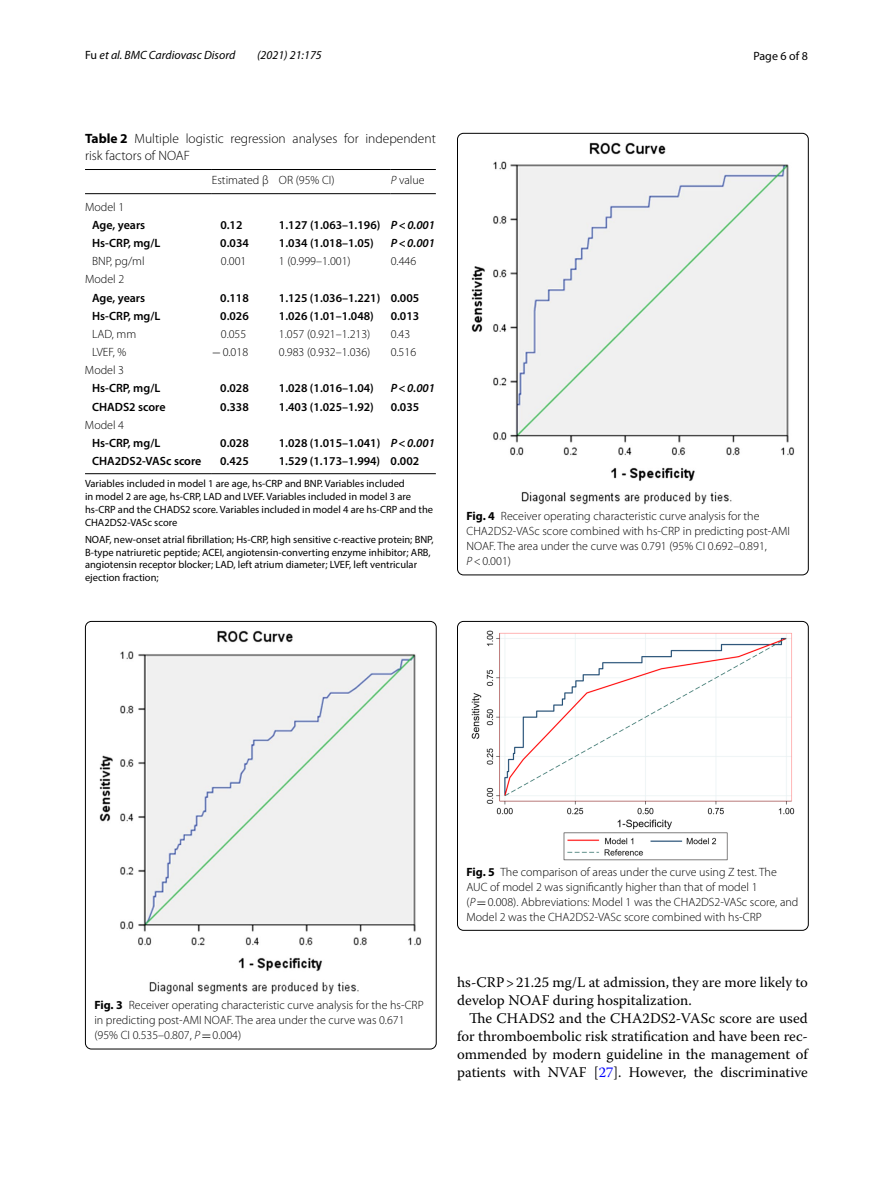
<style>
.page{position:relative;width:893px;height:1187px;background:#fff}
.page>*{position:absolute;margin:0;border:0;box-sizing:border-box;transform-origin:0 0}
.t1{font:14.7px/18px "Warnock Pro";color:#000}
.t2{font:300 13.5px/16.5px "Myriad Pro";color:#000}
.t3{font:300 12px/15px "Myriad Pro";color:#000}
.t4{font:600 12px "Myriad Pro";color:#000}
.t5{font:italic 12px "Myriad Pro";color:#000}
.t6{font:italic 600 12px "Myriad Pro";color:#000}
.t7{font:12px "Myriad Pro";color:#000}
.t8{font:10.5px/12.8px "Myriad Pro";color:#000}
.s1{font-style:normal}
.s2{font-weight:700}
.s3{font-style:italic}
.s4{font-family:"MTSY";font-weight:400}
.s5{color:#00f}
</style>
<div class="page">
<hr style="left:85px;top:169px;width:127px;height:1px;background:#000">
<hr style="left:85px;top:193px;width:127px;height:1px;background:#000">
<hr style="left:212px;top:169px;width:67px;height:1px;background:#000">
<hr style="left:212px;top:193px;width:67px;height:1px;background:#000">
<hr style="left:279px;top:169px;width:112px;height:1px;background:#000">
<hr style="left:279px;top:193px;width:112px;height:1px;background:#000">
<hr style="left:391px;top:169px;width:45px;height:1px;background:#000">
<hr style="left:391px;top:193px;width:45px;height:1px;background:#000">
<hr style="left:85px;top:473px;width:127px;height:1px;background:#000">
<hr style="left:212px;top:473px;width:67px;height:1px;background:#000">
<hr style="left:279px;top:473px;width:112px;height:1px;background:#000">
<hr style="left:391px;top:473px;width:45px;height:1px;background:#000">
<img style="left:100px;top:630px;width:322px;height:364px">
<div style="left:85px;top:621px;width:351px;height:428px;border:1px solid #000;border-radius:6px"></div>
<img style="left:471px;top:142px;width:323px;height:363px">
<div style="left:457px;top:133px;width:351px;height:442px;border:1px solid #000;border-radius:6px"></div>
<img style="left:471px;top:630px;width:323px;height:230px">
<div style="left:457px;top:621px;width:351px;height:309px;border:1px solid #000;border-radius:6px"></div>
<p class="t5" style="left:85px;top:48px;width:152px"><span class="s1">Fu</span> et al. BMC Cardiovasc Disord</p>
<p class="t5" style="left:257px;top:48px;width:66px">(2021) 21:175</p>
<p class="t7" style="left:753px;top:48px;width:56px">Page 6 of 8</p>
<p class="t2" style="left:85px;top:130px;width:352px"><span class="s2">Table 2</span> Multiple logistic regression analyses for independent risk factors of NOAF</p>
<p class="t3" style="left:212px;top:173px;width:124px">Estimated β OR (95% CI)</p>
<p class="t3" style="left:391px;top:173px;width:35px"><span class="s3">P</span> value</p>
<p class="t3" style="left:85px;top:199px;width:41px">Model 1</p>
<p class="t4" style="left:92px;top:217px;width:55px">Age, years</p>
<p class="t4" style="left:220px;top:217px;width:24px">0.12</p>
<p class="t4" style="left:279px;top:217px;width:158px">1.127 (1.063–1.196) <span class="s3">P&lt;0.001</span></p>
<p class="t4" style="left:92px;top:235px;width:70px">Hs-CRP, mg/L</p>
<p class="t4" style="left:220px;top:235px;width:30px">0.034</p>
<p class="t4" style="left:279px;top:235px;width:96px">1.034 (1.018–1.05)</p>
<p class="t6" style="left:391px;top:235px;width:46px">P&lt;0.001</p>
<p class="t3" style="left:92px;top:254px;width:54px">BNP, pg/ml</p>
<p class="t3" style="left:221px;top:254px;width:27px">0.001</p>
<p class="t3" style="left:279px;top:254px;width:73px">1 (0.999–1.001)</p>
<p class="t3" style="left:391px;top:254px;width:27px">0.446</p>
<p class="t3" style="left:85px;top:272px;width:41px">Model 2</p>
<p class="t4" style="left:92px;top:290px;width:55px">Age, years</p>
<p class="t4" style="left:220px;top:290px;width:30px">0.118</p>
<p class="t4" style="left:279px;top:290px;width:142px">1.125 (1.036–1.221) 0.005</p>
<p class="t4" style="left:92px;top:308px;width:70px">Hs-CRP, mg/L</p>
<p class="t4" style="left:220px;top:308px;width:30px">0.026</p>
<p class="t4" style="left:279px;top:308px;width:96px">1.026 (1.01–1.048)</p>
<p class="t4" style="left:391px;top:308px;width:30px">0.013</p>
<p class="t3" style="left:92px;top:326px;width:46px">LAD, mm</p>
<p class="t3" style="left:221px;top:326px;width:27px">0.055</p>
<p class="t3" style="left:279px;top:326px;width:93px">1.057 (0.921–1.213)</p>
<p class="t3" style="left:391px;top:326px;width:21px">0.43</p>
<p class="t3" style="left:92px;top:345px;width:36px">LVEF, %</p>
<p class="t3" style="left:212px;top:345px;width:38px"><span class="s4">−</span>0.018</p>
<p class="t3" style="left:279px;top:345px;width:93px">0.983 (0.932–1.036)</p>
<p class="t3" style="left:391px;top:345px;width:27px">0.516</p>
<p class="t3" style="left:85px;top:363px;width:41px">Model 3</p>
<p class="t4" style="left:92px;top:381px;width:70px">Hs-CRP, mg/L</p>
<p class="t4" style="left:220px;top:381px;width:30px">0.028</p>
<p class="t4" style="left:279px;top:381px;width:96px">1.028 (1.016–1.04)</p>
<p class="t6" style="left:391px;top:381px;width:46px">P&lt;0.001</p>
<p class="t4" style="left:92px;top:399px;width:75px">CHADS2 score</p>
<p class="t4" style="left:220px;top:399px;width:30px">0.338</p>
<p class="t4" style="left:279px;top:399px;width:96px">1.403 (1.025–1.92)</p>
<p class="t4" style="left:391px;top:399px;width:30px">0.035</p>
<p class="t3" style="left:85px;top:417px;width:41px">Model 4</p>
<p class="t4" style="left:92px;top:435px;width:70px">Hs-CRP, mg/L</p>
<p class="t4" style="left:220px;top:435px;width:30px">0.028</p>
<p class="t4" style="left:279px;top:435px;width:158px">1.028 (1.015–1.041) <span class="s3">P&lt;0.001</span></p>
<p class="t4" style="left:92px;top:453px;width:111px">CHA2DS2-VASc score</p>
<p class="t4" style="left:220px;top:453px;width:30px">0.425</p>
<p class="t4" style="left:279px;top:453px;width:142px">1.529 (1.173–1.994) 0.002</p>
<p class="t8" style="left:85px;top:477px;width:350px">Variables included in model 1 are age, hs-CRP and BNP. Variables included<br>in model 2 are age, hs-CRP, LAD and LVEF. Variables included in model 3 are hs-CRP and the CHADS2 score. Variables included in model 4 are hs-CRP and the CHA2DS2-VASc score</p>
<p class="t8" style="left:85px;top:532px;width:350px">NOAF, new-onset atrial fibrillation; Hs-CRP, high sensitive c-reactive protein; BNP, B-type natriuretic peptide; ACEI, angiotensin-converting enzyme inhibitor; ARB, angiotensin receptor blocker; LAD, left atrium diameter; LVEF, left ventricular ejection fraction;</p>
<p class="t3" style="left:466px;top:508px;width:325px"><span class="s2">Fig. 4</span> Receiver operating characteristic curve analysis for the CHA2DS2-VASc score combined with hs-CRP in predicting post-AMI NOAF. The area under the curve was 0.791 (95% CI 0.692–0.891, <span class="s3">P</span>&lt;0.001)</p>
<p class="t3" style="left:94px;top:998px;width:331px"><span class="s2">Fig. 3</span> Receiver operating characteristic curve analysis for the hs-CRP in predicting post-AMI NOAF. The area under the curve was 0.671 (95% CI 0.535–0.807, <span class="s3">P</span><span class="s4">=</span>0.004)</p>
<p class="t3" style="left:466px;top:864px;width:333px"><span class="s2">Fig. 5</span> The comparison of areas under the curve using Z test. The AUC of model 2 was significantly higher than that of model 1 (<span class="s3">P</span><span class="s4">=</span>0.008). Abbreviations: Model 1 was the CHA2DS2-VASc score, and Model 2 was the CHA2DS2-VASc score combined with hs-CRP</p>
<p class="t1" style="left:457px;top:973px;width:352px">hs-CRP&gt;21.25 mg/L at admission, they are more likely to develop NOAF during hospitalization.</p>
<p class="t1" style="left:457px;top:1009px;width:352px;text-align:justify;text-indent:12px">The CHADS2 and the CHA2DS2-VASc score are used for thromboembolic risk stratification and have been rec&shy;ommended by modern guideline in the management of patients with NVAF [<span class="s5">27</span>]. However, the discriminative</p>
</div>
